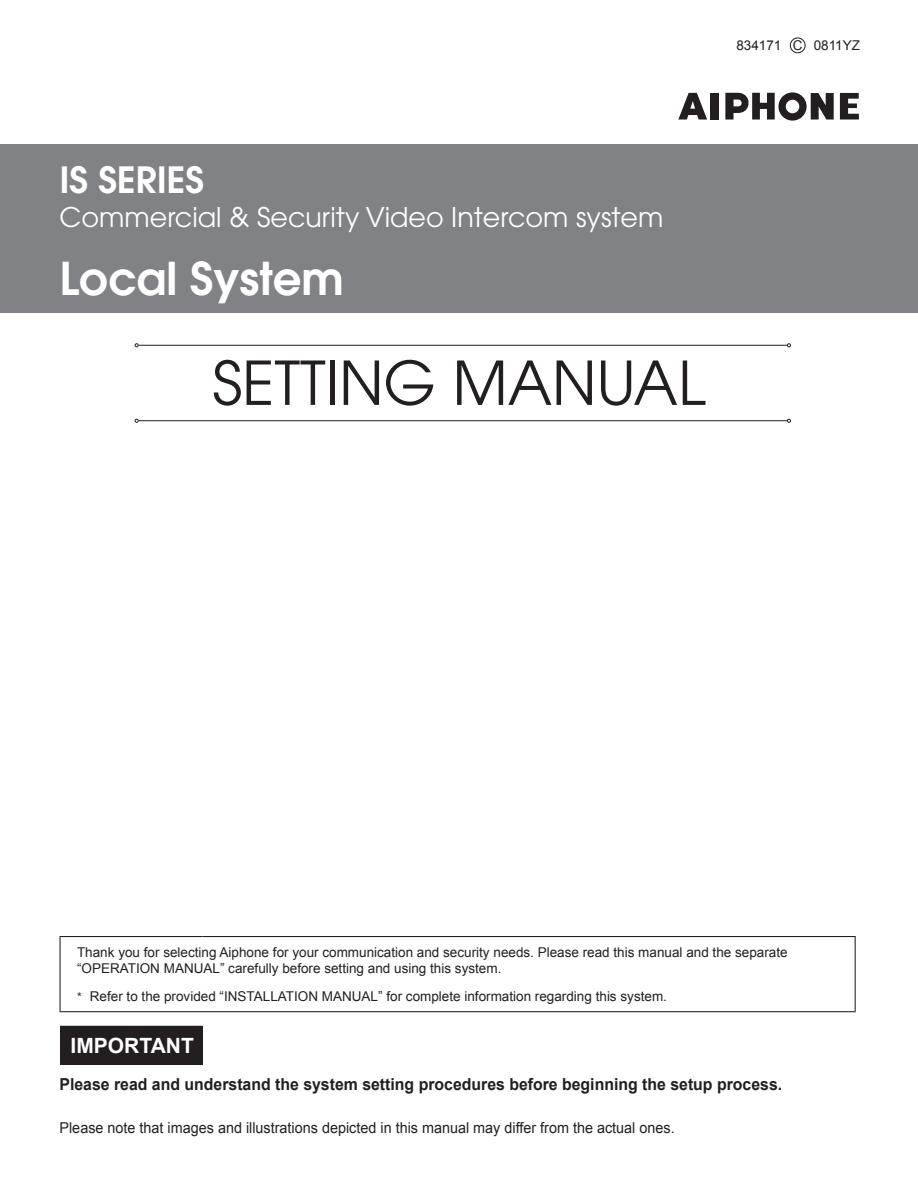
<style>
.page{position:relative;width:918px;height:1188px;background:#fff}
.page>*{position:absolute;margin:0;border:0;box-sizing:border-box;transform-origin:0 0}
.t1{font:60px "Avant Garde";color:#231f20}
.t2{font:600 45px "Avant Garde";color:#fff}
.t3{font:600 36px "Avant Garde";color:#fff}
.t4{font:27px "Avant Garde";color:#fff}
.t5{font:700 21px "Arial";color:#fff}
.t6{font:700 16.5px "Arial";color:#231f20;scale:.96 1}
.t7{font:15px "Arial";color:#231f20;scale:.96 1}
.t8{font:13.5px/16.5px "Arial";color:#231f20}
.s1{font-size:12px}
</style>
<div class="page">
<div style="left:0;top:145px;width:918px;height:168px;background:#808285"></div>
<svg style="left:678px;top:93px;width:29px;height:27px"></svg>
<div style="left:710px;top:93px;width:9px;height:27px;background:#231f20"></div>
<svg style="left:725px;top:92px;width:109px;height:29px"></svg>
<svg style="left:840px;top:93px;width:19px;height:27px"></svg>
<div style="left:60px;top:1026px;width:142px;height:38px;background:#231f20"></div>
<hr style="left:60px;top:936px;width:142px;height:1px;background:#231f20">
<hr style="left:60px;top:937px;width:1px;height:74px;background:#231f20">
<hr style="left:202px;top:936px;width:654px;height:1px;background:#231f20">
<hr style="left:855px;top:937px;width:1px;height:74px;background:#231f20">
<hr style="left:60px;top:1011px;width:796px;height:1px;background:#231f20">
<hr style="left:60px;top:1064px;width:142px;height:1px;background:#231f20">
<hr style="left:139px;top:345px;width:648px;height:1px;background:#231f20">
<svg style="left:135px;top:343px;width:4px;height:4px"></svg>
<svg style="left:787px;top:343px;width:4px;height:4px"></svg>
<hr style="left:139px;top:420px;width:648px;height:1px;background:#231f20">
<svg style="left:135px;top:419px;width:4px;height:4px"></svg>
<svg style="left:787px;top:419px;width:4px;height:4px"></svg>
<div style="left:790px;top:38px;width:15px;height:15px;border:1px solid #231f20;border-radius:50%"></div>
<p class="t8" style="left:736px;top:37px;width:125px">834171 C 0811YZ</p>
<h3 class="t3" style="left:60px;top:166px;width:146px">IS SERIES</h3>
<h3 class="t4" style="left:60px;top:207px;width:605px">Commercial &amp; Security Video Intercom system</h3>
<h2 class="t2" style="left:60px;top:261px;width:286px">Local System</h2>
<h1 class="t1" style="left:212px;top:360px;width:495px">SETTING MANUAL</h1>
<p class="t8" style="left:77px;top:944px;width:712px">Thank you for selecting Aiphone for your communication and security needs. Please read this manual and the separate “OPERATION MANUAL” carefully before setting and using this system.</p>
<p class="t8" style="left:77px;top:988px;width:591px"><span class="s1">*</span> Refer to the provided “INSTALLATION MANUAL” for complete information regarding this system.</p>
<h3 class="t5" style="left:71px;top:1034px;width:125px">IMPORTANT</h3>
<p class="t6" style="left:60px;top:1075px;width:754px">Please read and understand the system setting procedures before beginning the setup process.</p>
<p class="t7" style="left:60px;top:1119px;width:642px">Please note that images and illustrations depicted in this manual may differ from the actual ones.</p>
</div>
